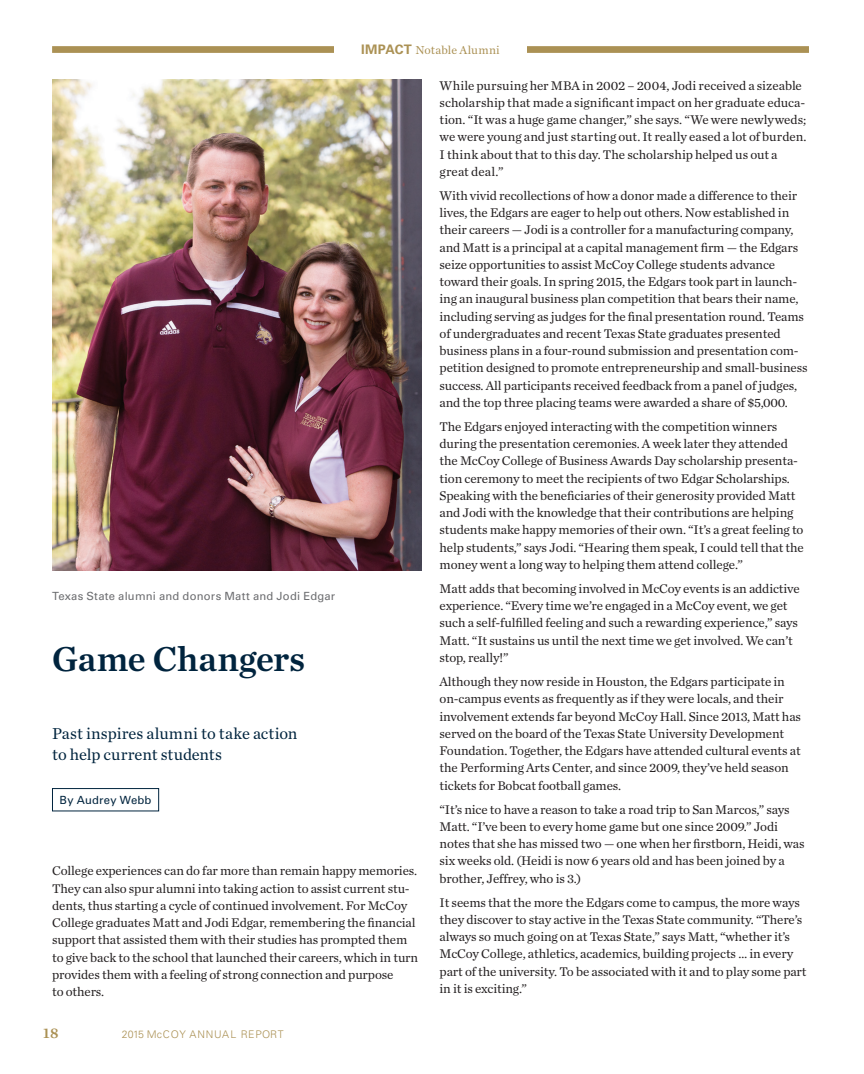
<style>
.page{position:relative;width:864px;height:1074px;background:#fff}
.page>*{position:absolute;margin:0;border:0;box-sizing:border-box;transform-origin:0 0}
.Head_A{font:36px "Chronicle Text G1 Semi";letter-spacing:-.005em;color:#00243e}
.Intro___Kicker{font:16.5px/21px "Chronicle Text G1";letter-spacing:.005em;color:#00243e}
.t1{font:15px "Chronicle Text G1 Semi";color:#ab9154}
.Body{font:13.2px/17.2px "Chronicle Text G1";letter-spacing:-.01em;color:#231f20}
.Running_Head___prima{font:12px "Chronicle Text G1";letter-spacing:.02em;color:#ab9154}
.t2{font:11.25px "Univers LT Std";letter-spacing:.015em;color:#6c6d70}
.Credits{font:11.25px "Univers LT Std";letter-spacing:.02em;color:#00243e}
.t3{font:300 10.5px "Univers LT Std";letter-spacing:.05em;color:#ab9154}
.s1{font-family:"Univers LT Std";font-weight:700;font-size:13.2px}
</style>
<div class="page">
<img style="left:52px;top:79px;width:369px;height:491px">
<div style="left:52px;top:46px;width:756px;height:7px;background:#ab9154"></div>
<div style="left:334px;top:38px;width:192px;height:23px;background:#fff"></div>
<div style="left:52px;top:788px;width:107px;height:23px;border:1px solid #00243e"></div>
<p class="Running_Head___prima" style="left:361px;top:43px;width:140px"><span class="s1">IMPACT</span> Notable Alumni</p>
<p class="t2" style="left:52px;top:589px;width:284px">Texas State alumni and donors Matt and Jodi Edgar</p>
<p class="Head_A" style="left:52px;top:636px;width:255px">Game Changers</p>
<p class="Intro___Kicker" style="left:52px;top:723px;width:247px">Past inspires alumni to take action to help current students</p>
<p class="Credits" style="left:60px;top:793px;width:93px">By Audrey Webb</p>
<p class="Body" style="left:52px;top:862px;width:367px">College experiences can do far more than remain happy memories.<br>They can also spur alumni into taking action to assist current stu&shy;dents, thus starting a cycle of continued involvement. For McCoy College graduates Matt and Jodi Edgar, remembering the financial support that assisted them with their studies has prompted them to give back to the school that launched their careers, which in turn provides them with a feeling of strong connection and purpose<br>to others.</p>
<p class="t1" style="left:43px;top:1023px;width:17px">18</p>
<p class="t3" style="left:122px;top:1028px;width:163px">2015 McCOY ANNUAL REPORT</p>
<p class="Body" style="left:439px;top:76px;width:368px">While pursuing her MBA in 2002 – 2004, Jodi received a sizeable scholarship that made a significant impact on her graduate educa&shy;tion. “It was a huge game changer,” she says. “We were newlyweds; we were young and just starting out. It really eased a lot of burden.<br>I think about that to this day. The scholarship helped us out a great deal.”</p>
<p class="Body" style="left:439px;top:186px;width:369px">With vivid recollections of how a donor made a difference to their lives, the Edgars are eager to help out others. Now established in their careers — Jodi is a controller for a manufacturing company, and Matt is a principal at a capital management firm — the Edgars seize opportunities to assist McCoy College students advance toward their goals. In spring 2015, the Edgars took part in launch&shy;ing an inaugural business plan competition that bears their name, including serving as judges for the final presentation round. Teams of undergraduates and recent Texas State graduates presented business plans in a four-round submission and presentation com&shy;petition designed to promote entrepreneurship and small-business success. All participants received feedback from a panel of judges, and the top three placing teams were awarded a share of $5,000.</p>
<p class="Body" style="left:439px;top:417px;width:365px">The Edgars enjoyed interacting with the competition winners during the presentation ceremonies. A week later they attended the McCoy College of Business Awards Day scholarship presenta&shy;tion ceremony to meet the recipients of two Edgar Scholarships.<br>Speaking with the beneficiaries of their generosity provided Matt and Jodi with the knowledge that their contributions are helping students make happy memories of their own. “It’s a great feeling to help students,” says Jodi. “Hearing them speak, I could tell that the money went a long way to helping them attend college.”</p>
<p class="Body" style="left:439px;top:579px;width:361px">Matt adds that becoming involved in McCoy events is an addictive experience. “Every time we’re engaged in a McCoy event, we get such a self-fulfilled feeling and such a rewarding experience,” says Matt. “It sustains us until the next time we get involved. We can’t stop, really!”</p>
<p class="Body" style="left:439px;top:672px;width:363px">Although they now reside in Houston, the Edgars participate in on-campus events as frequently as if they were locals, and their involvement extends far beyond McCoy Hall. Since 2013, Matt has served on the board of the Texas State University Development Foundation. Together, the Edgars have attended cultural events at the Performing Arts Center, and since 2009, they’ve held season tickets for Bobcat football games.</p>
<p class="Body" style="left:439px;top:800px;width:366px">“It’s nice to have a reason to take a road trip to San Marcos,” says Matt. “I’ve been to every home game but one since 2009.” Jodi notes that she has missed two — one when her firstborn, Heidi, was six weeks old. (Heidi is now 6 years old and has been joined by a brother, Jeffrey, who is 3.)</p>
<p class="Body" style="left:439px;top:893px;width:368px">It seems that the more the Edgars come to campus, the more ways they discover to stay active in the Texas State community. “There’s always so much going on at Texas State,” says Matt, “whether it’s McCoy College, athletics, academics, building projects … in every part of the university. To be associated with it and to play some part in it is exciting.”</p>
</div>
